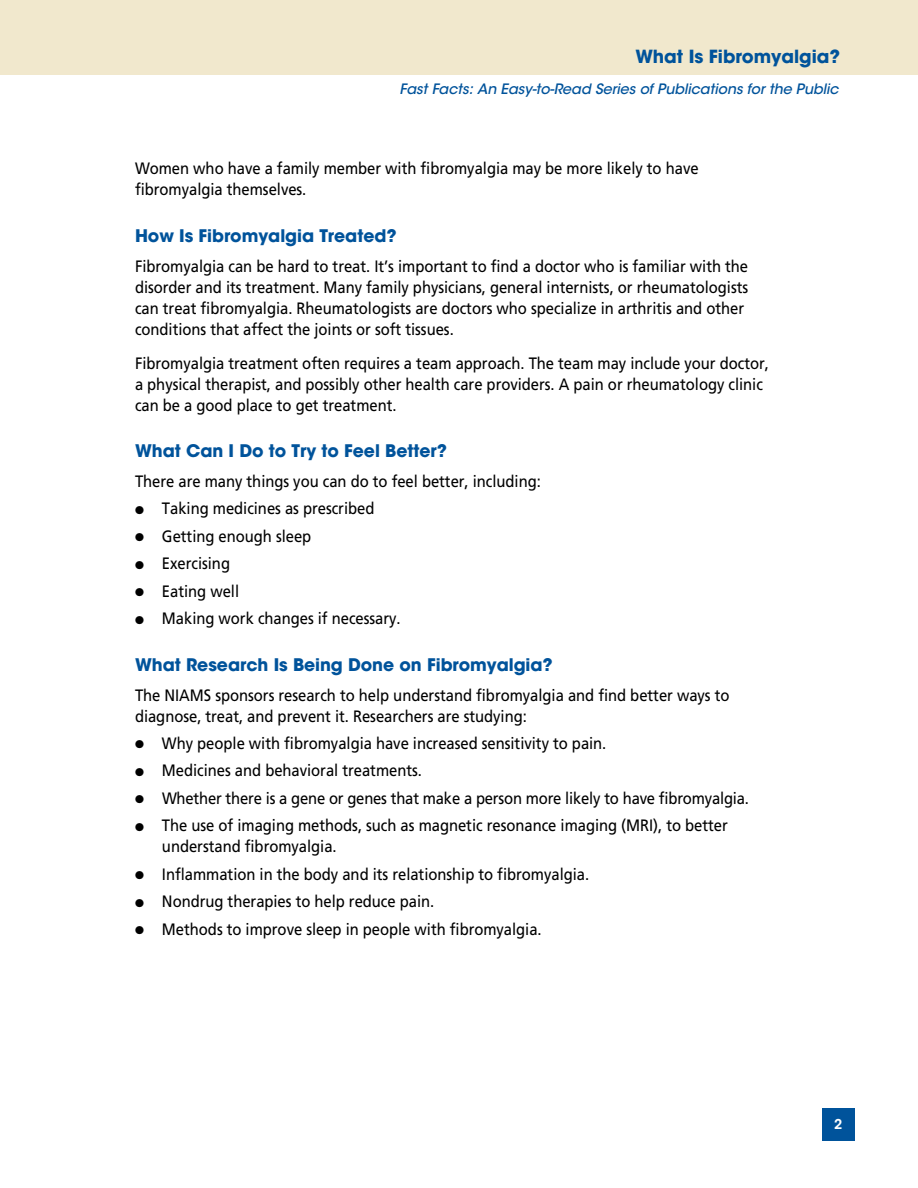
<style>
.page{position:relative;width:918px;height:1188px;background:#fff}
.page>*{position:absolute;margin:0;border:0;box-sizing:border-box;transform-origin:0 0}
.t1{font:700 18px "ITC Avant Garde Std";letter-spacing:-.005em;color:#00539b}
.t2{font:700 17.25px "ITC Avant Garde Std";letter-spacing:-.005em;color:#00539b}
.t3{font:16.5px/21px "Frutiger LT Std";letter-spacing:-.005em;color:#000;scale:.9 1}
.t4{font:italic 500 14.25px "ITC Avant Garde Std";letter-spacing:-.005em;color:#00539b}
.t5{font:600 13.5px "ITC Avant Garde Std";color:#fff}
</style>
<div class="page">
<div style="left:0;top:0;width:918px;height:74px;background:#f1e8cd"></div>
<div style="left:822px;top:1108px;width:33px;height:33px;background:#00539b"></div>
<p class="t1" style="left:635px;top:44px;width:206px">What Is Fibromyalgia?</p>
<p class="t4" style="left:400px;top:80px;width:441px">Fast Facts: An Easy-to-Read Series of Publications for the Public</p>
<p class="t3" style="left:135px;top:158px;width:628px">Women who have a family member with fibromyalgia may be more likely to have fibromyalgia themselves.</p>
<p class="t2" style="left:135px;top:224px;width:263px">How Is Fibromyalgia Treated?</p>
<p class="t3" style="left:135px;top:255px;width:683px">Fibromyalgia can be hard to treat. It’s important to find a doctor who is familiar with the disorder and its treatment. Many family physicians, general internists, or rheumatologists can treat fibromyalgia. Rheumatologists are doctors who specialize in arthritis and other conditions that affect the joints or soft tissues.</p>
<p class="t3" style="left:135px;top:352px;width:706px">Fibromyalgia treatment often requires a team approach. The team may include your doctor, a physical therapist, and possibly other health care providers. A pain or rheumatology clinic can be a good place to get treatment.</p>
<p class="t2" style="left:135px;top:440px;width:313px">What Can I Do to Try to Feel Better?</p>
<p class="t3" style="left:135px;top:471px;width:452px">There are many things you can do to feel better, including:</p>
<p class="t3" style="left:135px;top:498px;width:268px">● Taking medicines as prescribed</p>
<p class="t3" style="left:135px;top:526px;width:197px">● Getting enough sleep</p>
<p class="t3" style="left:135px;top:553px;width:107px">● Exercising</p>
<p class="t3" style="left:135px;top:581px;width:117px">● Eating well</p>
<p class="t3" style="left:135px;top:608px;width:297px">● Making work changes if necessary.</p>
<p class="t2" style="left:135px;top:653px;width:419px">What Research Is Being Done on Fibromyalgia?</p>
<p class="t3" style="left:135px;top:684px;width:662px">The NIAMS sponsors research to help understand fibromyalgia and find better ways to diagnose, treat, and prevent it. Researchers are studying:</p>
<p class="t3" style="left:135px;top:733px;width:525px">● Why people with fibromyalgia have increased sensitivity to pain.</p>
<p class="t3" style="left:135px;top:760px;width:320px">● Medicines and behavioral treatments.</p>
<p class="t3" style="left:135px;top:788px;width:684px">● Whether there is a gene or genes that make a person more likely to have fibromyalgia.</p>
<p class="t3" style="left:162px;top:815px;width:630px;text-indent:-27px">● The use of imaging methods, such as magnetic resonance imaging (MRI), to better understand fibromyalgia.</p>
<p class="t3" style="left:135px;top:864px;width:506px">● Inflammation in the body and its relationship to fibromyalgia.</p>
<p class="t3" style="left:135px;top:891px;width:334px">● Nondrug therapies to help reduce pain.</p>
<p class="t3" style="left:135px;top:919px;width:453px">● Methods to improve sleep in people with fibromyalgia.</p>
<p class="t5" style="left:834px;top:1115px;width:10px">2</p>
</div>
